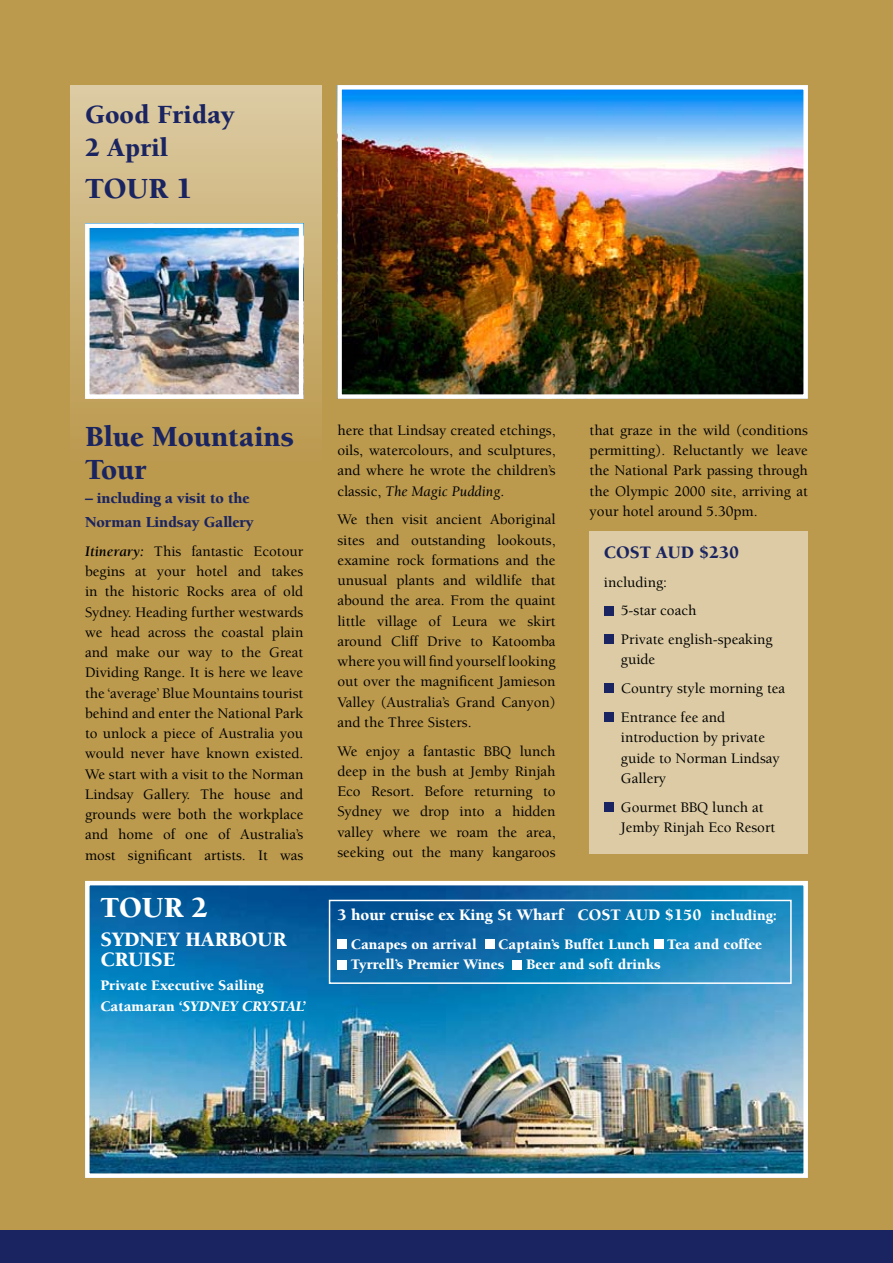
<style>
.page{position:relative;width:893px;height:1263px;background:#bb994d}
.page>*{position:absolute;margin:0;border:0;box-sizing:border-box;transform-origin:0 0}
.t1{font:900 30px/33px "Berkeley";color:#1a2461}
.t2{font:900 30px "Berkeley";color:#fff}
.t3{font:900 27px/33px "Berkeley";color:#1a2461}
.t4{font:900 21px "Berkeley";color:#fff}
.t5{font:900 18px "Berkeley";color:#1a2461}
.t6{font:900 16.5px "Berkeley";color:#fff}
.t7{font:900 15.75px/24px "Berkeley";letter-spacing:-.01em;color:#1a2461}
.t8{font:500 15px/20.2px "Berkeley";color:#000;text-align:justify}
.t9{font:900 15px/20.2px "Berkeley";color:#fff}
.s1{font-weight:700;font-style:italic}
.s2{font-style:italic}
.s3{font-weight:400;font-style:italic}
.s4{font-size:16.5px}
</style>
<div class="page">
<div style="left:0;top:1230px;width:893px;height:33px;background:#1a2461"></div>
<img style="left:90px;top:886px;width:713px;height:287px">
<div style="left:85px;top:881px;width:723px;height:297px;border:4px solid #fff"></div>
<div style="left:70px;top:85px;width:251px;height:377px;background:linear-gradient(to bottom,#dccba3,#bb994c)"></div>
<img style="left:342px;top:90px;width:461px;height:304px">
<div style="left:337px;top:85px;width:471px;height:314px;border:4px solid #fff"></div>
<img style="left:90px;top:228px;width:208px;height:166px">
<div style="left:85px;top:223px;width:218px;height:176px;border:4px solid #fff"></div>
<div style="left:337px;top:940px;width:10px;height:9px;background:#fff"></div>
<div style="left:485px;top:940px;width:9px;height:9px;background:#fff"></div>
<div style="left:654px;top:940px;width:9px;height:9px;background:#fff"></div>
<div style="left:337px;top:960px;width:10px;height:9px;background:#fff"></div>
<div style="left:513px;top:960px;width:9px;height:9px;background:#fff"></div>
<div style="left:590px;top:531px;width:218px;height:323px;background:#dccba4"></div>
<div style="left:604px;top:606px;width:9px;height:9px;background:#1a2461"></div>
<div style="left:604px;top:635px;width:9px;height:9px;background:#1a2461"></div>
<div style="left:604px;top:684px;width:9px;height:9px;background:#1a2461"></div>
<div style="left:604px;top:712px;width:9px;height:10px;background:#1a2461"></div>
<div style="left:604px;top:802px;width:9px;height:9px;background:#1a2461"></div>
<div style="left:329px;top:900px;width:463px;height:84px;border:2px solid #fff"></div>
<h2 class="t3" style="left:85px;top:99px;width:151px">Good Friday<br>2 April</h2>
<h1 class="t1" style="left:85px;top:173px;width:22px">TOUR</h1>
<h1 class="t1" style="left:176px;top:173px;width:18px">1</h1>
<h1 class="t1" style="left:85px;top:421px;width:211px">Blue Mountains<br>Tour</h1>
<p class="t7" style="left:85px;top:486px;width:170px">– including a visit to the<br>Norman Lindsay Gallery</p>
<p class="t8" style="left:85px;top:541px;width:220px"><span class="s1">Itinerary:</span> This fantastic Ecotour begins at your hotel and takes in the historic Rocks area of old Sydney. Heading further westwards we head across the coastal plain and make our way to the Great Dividing Range. It is here we leave the ‘average’ Blue Mountains tourist behind and enter the National Park to unlock a piece of Australia you would never have known existed.<br>We start with a visit to the Norman Lindsay Gallery. The house and grounds were both the workplace and home of one of Australia’s most significant artists. It was</p>
<h1 class="t2" style="left:100px;top:891px;width:22px">TOUR</h1>
<h1 class="t2" style="left:191px;top:891px;width:18px">2</h1>
<h3 class="t4" style="left:100px;top:928px;width:39px">SYDNE</h3>
<h3 class="t4" style="left:168px;top:928px;width:90px">Y HARBOUR</h3>
<h3 class="t4" style="left:100px;top:948px;width:64px">CRUISE</h3>
<p class="t9" style="left:100px;top:976px;width:207px">Private Executive Sailing<br>Catamaran <span class="s2">‘SYDNEY CRYSTAL’</span></p>
<p class="t8" style="left:337px;top:420px;width:220px">here that Lindsay created etchings, oils, watercolours, and sculptures, and where he wrote the children’s classic, <span class="s3">The Magic Pudding</span>.</p>
<p class="t8" style="left:337px;top:510px;width:220px">We then visit ancient Aboriginal sites and outstanding lookouts, examine rock formations and the unusual plants and wildlife that abound the area. From the quaint little village of Leura we skirt around Cliff Drive to Katoomba where you will find yourself looking out over the magnificent Jamieson Valley (Australia’s Grand Canyon) and the Three Sisters.</p>
<p class="t8" style="left:337px;top:741px;width:220px">We enjoy a fantastic BBQ lunch deep in the bush at Jemby Rinjah Eco Resort. Before returning to Sydney we drop into a hidden valley where we roam the area, seeking out the many kangaroos</p>
<p class="t8" style="left:590px;top:420px;width:220px">that graze in the wild (conditions permitting). Reluctantly we leave the National Park passing through the Olympic 2000 site, arriving at your hotel around 5.30pm.</p>
<p class="t5" style="left:604px;top:543px;width:25px">COST</p>
<p class="t5" style="left:656px;top:543px;width:14px">AUD</p>
<p class="t5" style="left:699px;top:543px;width:42px">$230</p>
<p class="t8" style="left:621px;top:568px;width:153px;line-height:28.8px;text-align:left;text-indent:-17px">including:<br>5-star coach<br>Private english-speaking</p>
<p class="t8" style="left:621px;top:646px;width:166px;line-height:28.8px;text-align:left">guide<br>Country style morning tea<br>Entrance fee and</p>
<p class="t8" style="left:621px;top:728px;width:160px;text-align:left">introduction by private guide to Norman Lindsay<br>Gallery</p>
<p class="t8" style="left:621px;top:797px;width:156px">Gourmet BBQ lunch at<br>Jemby Rinjah Eco Resort</p>
<p class="t6" style="left:337px;top:906px;width:263px">3 hour cruise ex King St Wharf COST</p>
<p class="t6" style="left:625px;top:906px;width:13px">AUD</p>
<p class="t9" style="left:665px;top:905px;width:114px"><span class="s4">$150</span> including:</p>
<p class="t9" style="left:351px;top:934px;width:127px">Canapes on arrival</p>
<p class="t9" style="left:351px;top:934px;width:413px;text-indent:148px">Captain’s Buffet Lunch Tea and coffee<br>Tyrrell’s Premier Wines</p>
<p class="t9" style="left:526px;top:954px;width:136px">Beer and soft drinks</p>
</div>
